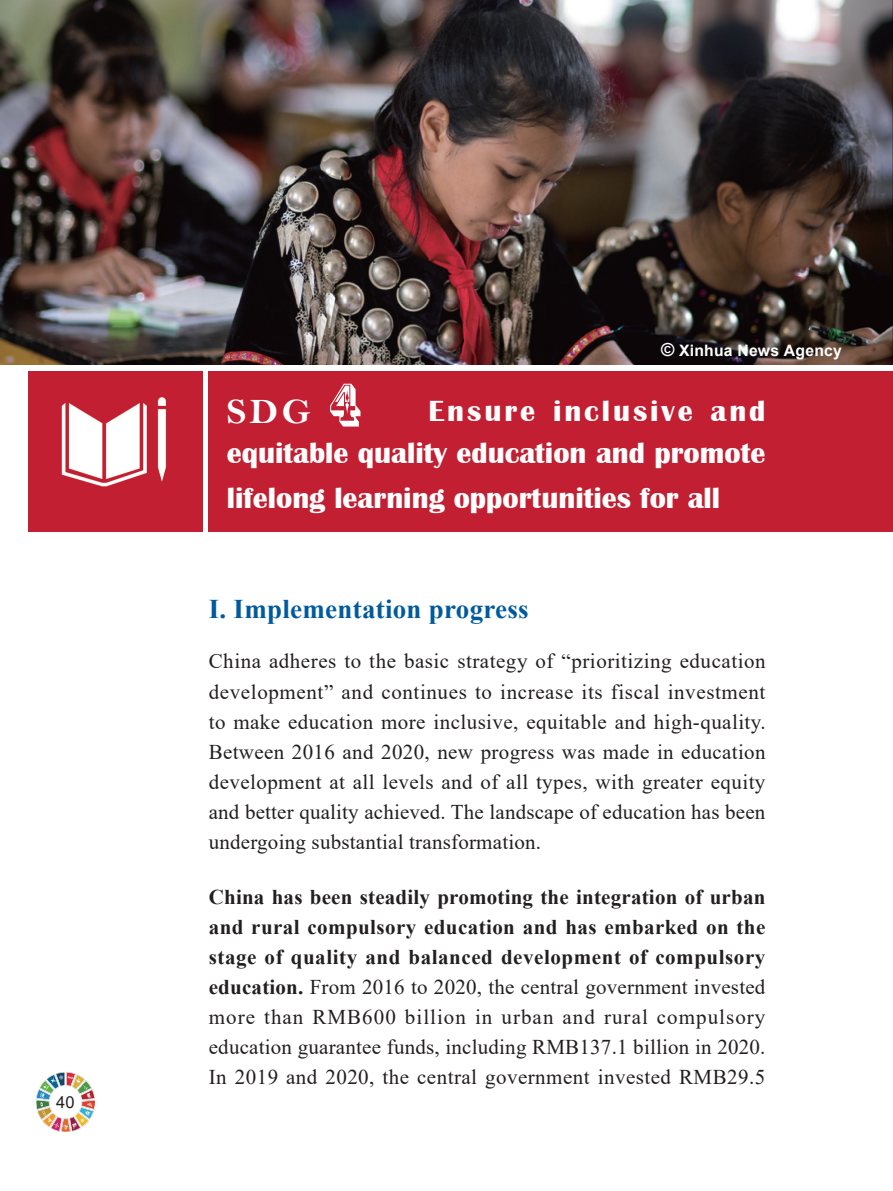
<style>
.page{position:relative;width:893px;height:1191px;background:#fff}
.page>*{position:absolute;margin:0;border:0;box-sizing:border-box;transform-origin:0 0}
.t1{font:57.15px "Rosewood";color:#fff}
.t2{font:36px "Bell MT Bold";color:#fff}
.t3{font:700 30px/42px "Britannic";color:#fff;text-align:right}
.内文大标题{font:700 27px "Times New Roman";letter-spacing:.01em;color:#015a9d}
.内文{font:21px/30px "Times New Roman";letter-spacing:.01em;color:#231f20;text-align:justify}
.t4{font:16.5px "Arial";color:#231f20}
.内文-2{font:700 15.75px "Arial";letter-spacing:.015em;color:#fff}
.s1{font-size:18px}
.s2{font-weight:700}
</style>
<div class="page">
<img style="left:36px;top:1072px;width:59px;height:59px">
<div style="left:209px;top:371px;width:684px;height:161px;background:#c21f32"></div>
<img style="left:28px;top:395px;width:174px;height:116px">
<img style="left:0;top:0;width:893px;height:364px">
<div style="left:28px;top:371px;width:174px;height:24px;background:#c21f32"></div>
<div style="left:28px;top:511px;width:174px;height:21px;background:#c21f32"></div>
<p class="t4" style="left:56px;top:1090px;width:20px">40</p>
<p class="内文-2" style="left:661px;top:339px;width:182px"><span class="s1">©</span> Xinhua News Agency</p>
<p class="t1" style="left:328px;top:371px;width:31px">4</p>
<p class="t2" style="left:227px;top:390px;width:86px">SDG</p>
<p class="t3" style="left:227px;top:390px;width:540px">Ensure inclusive and<br>equitable quality education and promote</p>
<p class="t3" style="left:227px;top:477px;width:495px">lifelong learning opportunities for all</p>
<p class="内文大标题" style="left:209px;top:589px;width:321px">I. Implementation progress</p>
<p class="内文" style="left:209px;top:646px;width:558px">China adheres to the basic strategy of “prioritizing education development” and continues to increase its fiscal investment to make education more inclusive, equitable and high-quality.<br>Between 2016 and 2020, new progress was made in education development at all levels and of all types, with greater equity and better quality achieved. The landscape of education has been undergoing substantial transformation.</p>
<p class="内文" style="left:209px;top:881px;width:558px"><span class="s2">China has been steadily promoting the integration of urban and rural compulsory education and has embarked on the stage of quality and balanced development of compulsory education.</span> From 2016 to 2020, the central government invested more than RMB600 billion in urban and rural compulsory education guarantee funds, including RMB137.1 billion in 2020.<br>In 2019 and 2020, the central government invested RMB29.5</p>
</div>
